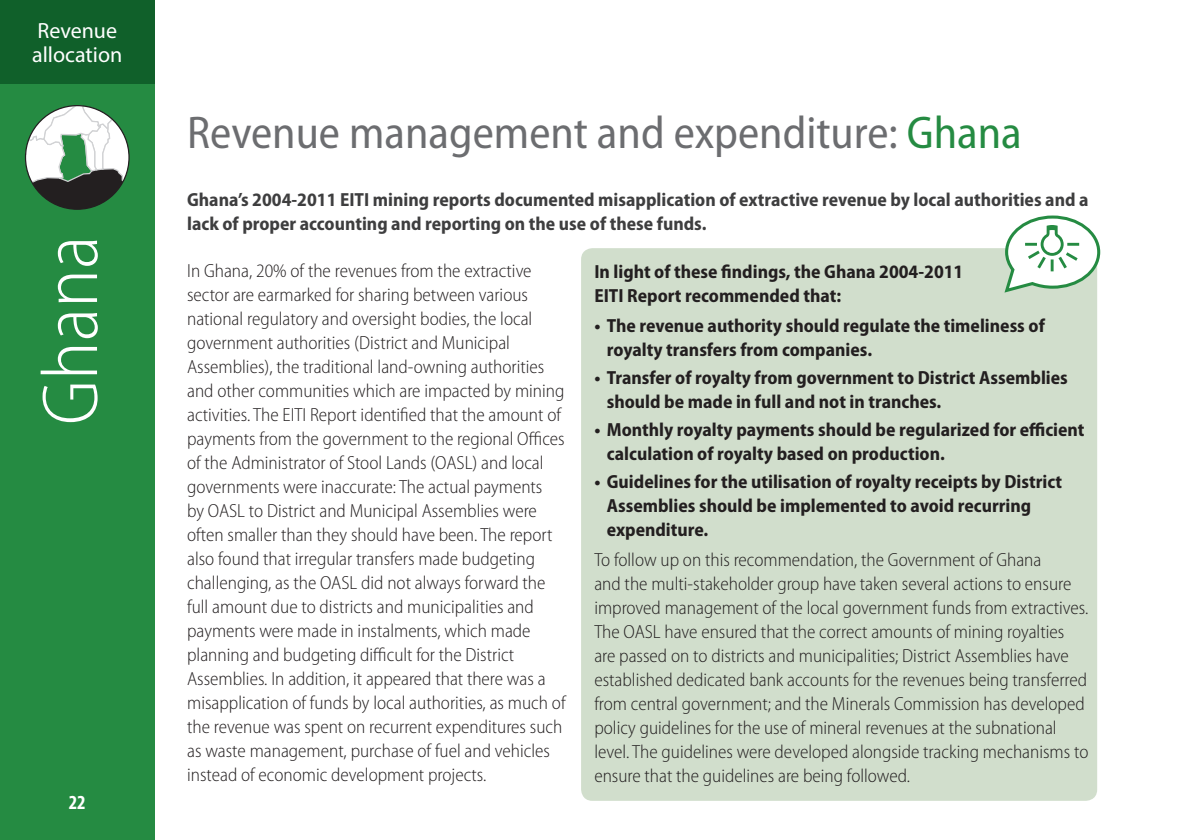
<style>
.page{position:relative;width:1191px;height:840px;background:#fff}
.page>*{position:absolute;margin:0;border:0;box-sizing:border-box;transform-origin:0 0}
.t1{font:300 semi-condensed 80px "Myriad Pro";color:#fff}
.t2{font:semi-condensed 46px "Myriad Pro";color:#6c6d70}
.t3{font:22px/24px "Myriad Pro";color:#fff}
.t4{font:700 condensed 20px "Myriad Pro";color:#fff}
.t5{font:300 semi-condensed 19px/24px "Myriad Pro";color:#231f20}
.t6{font:700 semi-condensed 19px/24px "Myriad Pro";color:#231f20}
.t7{font:700 semi-condensed 19px/24px "Myriad Pro";color:#3e3e3f}
.s1{color:#258b42}
</style>
<div class="page">
<div style="left:0;top:0;width:154px;height:839px;background:#258b42"></div>
<div style="left:26px;top:106px;width:103px;height:103px;background:#231f20;border-radius:50%"></div>
<svg style="left:26px;top:106px;width:102px;height:80px"></svg>
<div style="left:0;top:0;width:154px;height:84px;background:#10602a"></div>
<div style="left:581px;top:248px;width:516px;height:552px;background:#d1decc;border-radius:11px"></div>
<svg style="left:1004px;top:215px;width:97px;height:78px"></svg>
<p class="t3" style="left:32px;top:18px;width:92px">Revenue allocation</p>
<h1 class="t1" style="left:27px;top:425px;width:191px;rotate:-90deg">Ghana</h1>
<p class="t4" style="left:69px;top:789px;width:19px">22</p>
<h2 class="t2" style="left:187px;top:108px;width:836px">Revenue management and expenditure: <span class="s1">Ghana</span></h2>
<p class="t7" style="left:187px;top:188px;width:903px">Ghana’s 2004-2011 EITI mining reports documented misapplication of extractive revenue by local authorities and a lack of proper accounting and reporting on the use of these funds.</p>
<p class="t5" style="left:187px;top:259px;width:380px">In Ghana, 20% of the revenues from the extractive sector are earmarked for sharing between various national regulatory and oversight bodies, the local government authorities (District and Municipal Assemblies), the traditional land-owning authorities and other communities which are impacted by mining activities. The EITI Report identified that the amount of payments from the government to the regional Offices of the Administrator of Stool Lands (OASL) and local governments were inaccurate: The actual payments<br>by OASL to District and Municipal Assemblies were often smaller than they should have been. The report also found that irregular transfers made budgeting challenging, as the OASL did not always forward the full amount due to districts and municipalities and payments were made in instalments, which made planning and budgeting difficult for the District Assemblies. In addition, it appeared that there was a misapplication of funds by local authorities, as much of the revenue was spent on recurrent expenditures such as waste management, purchase of fuel and vehicles instead of economic development projects.</p>
<p class="t6" style="left:594px;top:260px;width:370px">In light of these findings, the Ghana 2004-2011<br>EITI Report recommended that:</p>
<p class="t6" style="left:607px;top:313px;width:439px;text-indent:-12px">• The revenue authority should regulate the timeliness of royalty transfers from companies.</p>
<p class="t6" style="left:607px;top:365px;width:462px;text-indent:-12px">• Transfer of royalty from government to District Assemblies should be made in full and not in tranches.</p>
<p class="t6" style="left:607px;top:417px;width:479px;text-indent:-12px">• Monthly royalty payments should be regularized for efficient calculation of royalty based on production.</p>
<p class="t6" style="left:607px;top:469px;width:457px;text-indent:-12px">• Guidelines for the utilisation of royalty receipts by District<br>Assemblies should be implemented to avoid recurring expenditure.</p>
<p class="t5" style="left:594px;top:547px;width:495px">To follow up on this recommendation, the Government of Ghana<br>and the multi-stakeholder group have taken several actions to ensure improved management of the local government funds from extractives.<br>The OASL have ensured that the correct amounts of mining royalties are passed on to districts and municipalities; District Assemblies have established dedicated bank accounts for the revenues being transferred from central government; and the Minerals Commission has developed policy guidelines for the use of mineral revenues at the subnational level. The guidelines were developed alongside tracking mechanisms to ensure that the guidelines are being followed.</p>
</div>
